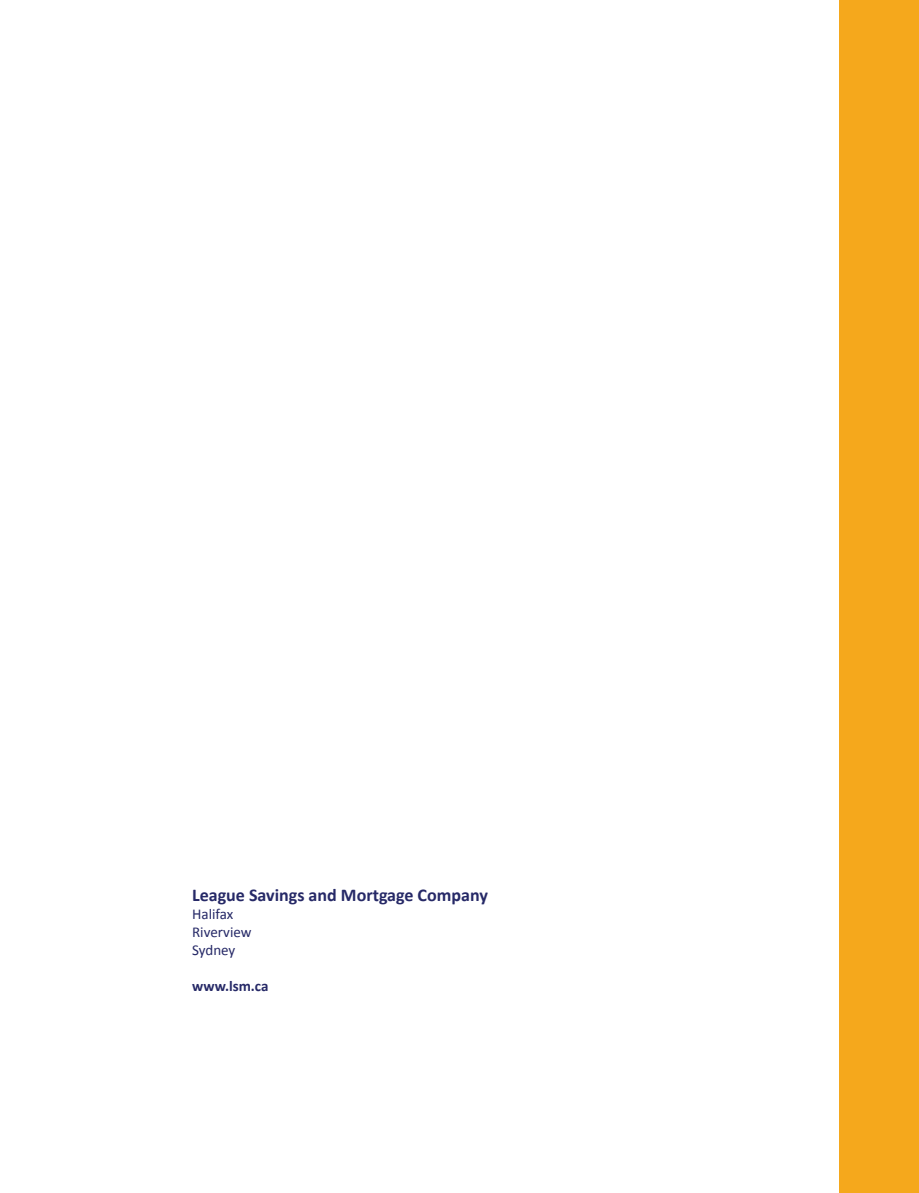
<style>
.page{position:relative;width:919px;height:1193px;background:#fff}
.page>*{position:absolute;margin:0;border:0;box-sizing:border-box;transform-origin:0 0}
.t1{font:700 18px "Calibri";color:#262967}
.t2{font:15px/18px "Calibri";color:#262967}
.t3{font:700 15px "Calibri";color:#262967}
</style>
<div class="page">
<div style="left:839px;top:0;width:79px;height:1193px;background:#f5a81c"></div>
<p class="t1" style="left:192px;top:883px;width:297px">League Savings and Mortgage Company</p>
<p class="t2" style="left:192px;top:904px;width:61px">Halifax<br>Riverview<br>Sydney</p>
<p class="t3" style="left:192px;top:976px;width:78px">www.lsm.ca</p>
</div>
